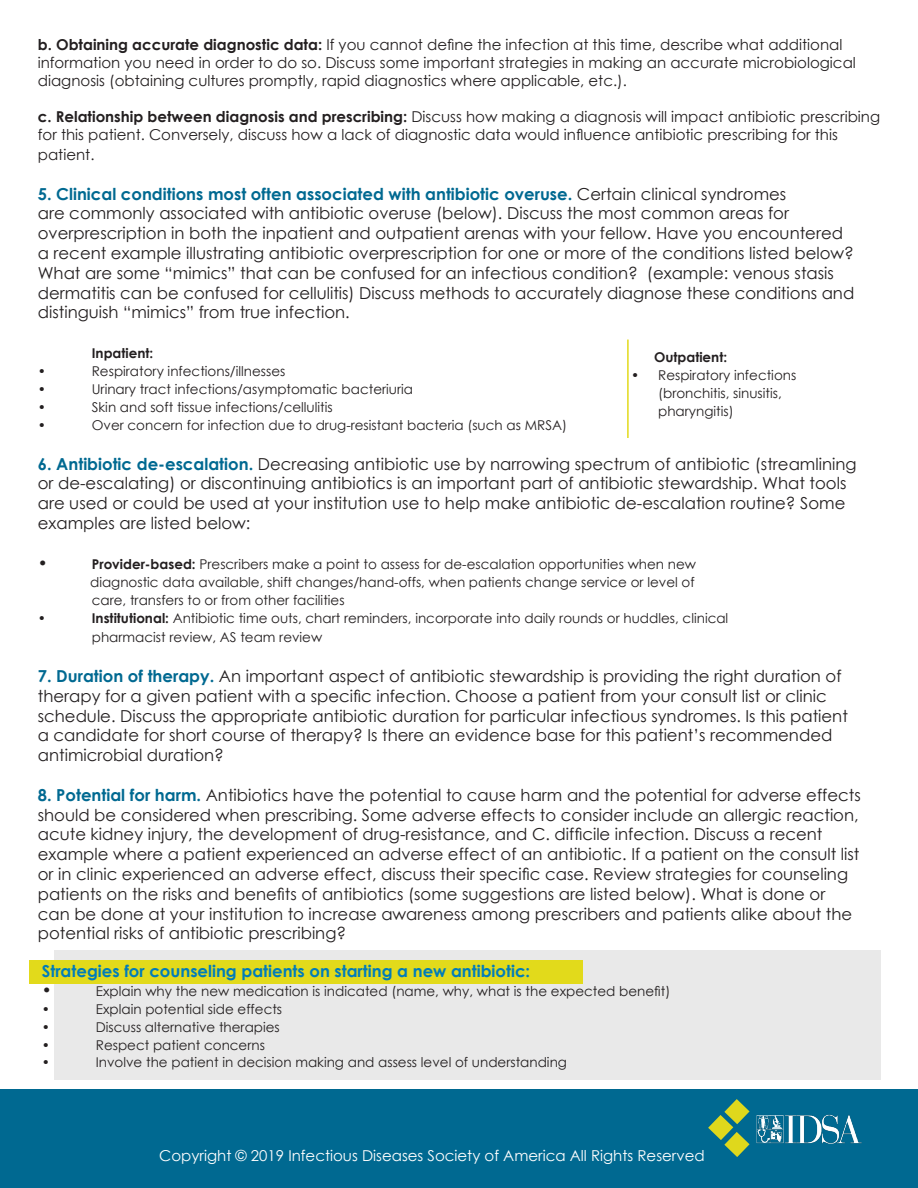
<style>
.page{position:relative;width:918px;height:1188px;background:#fff}
.page>*{position:absolute;margin:0;border:0;box-sizing:border-box;transform-origin:0 0}
.t1{font:16.5px/19.8px "Century Gothic";color:#231f20}
.t2{font:700 16.5px "Century Gothic";color:#007cba}
.t3{font:15px/18px "Century Gothic";color:#231f20}
.t4{font:15px "Century Gothic";color:#fff}
.t5{font:13.5px/18px "Century Gothic";color:#231f20}
.t6{font:700 13.5px "Century Gothic";color:#231f20}
.s1{font-weight:700}
.s2{font-weight:700;color:#006991}
</style>
<div class="page">
<div style="left:0;top:1090px;width:918px;height:98px;background:#006991"></div>
<svg style="left:708px;top:1099px;width:42px;height:58px"></svg>
<img style="left:756px;top:1114px;width:106px;height:30px">
<hr style="left:627px;top:340px;width:2px;height:98px;background:#e2da1b">
<div style="left:54px;top:950px;width:826px;height:130px;background:#e9e9e9"></div>
<div style="left:30px;top:960px;width:553px;height:23px;background:#e2da1b"></div>
<p class="t3" style="left:38px;top:36px;width:820px"><span class="s1">b. Obtaining accurate diagnostic data:</span> If you cannot define the infection at this time, describe what additional information you need in order to do so. Discuss some important strategies in making an accurate microbiological diagnosis (obtaining cultures promptly, rapid diagnostics where applicable, etc.).</p>
<p class="t3" style="left:38px;top:108px;width:844px"><span class="s1">c. Relationship between diagnosis and prescribing:</span> Discuss how making a diagnosis will impact antibiotic prescribing for this patient. Conversely, discuss how a lack of diagnostic data would influence antibiotic prescribing for this</p>
<p class="t3" style="left:38px;top:145px;width:58px">patient.</p>
<p class="t1" style="left:38px;top:184px;width:818px"><span class="s2">5. Clinical conditions most often associated with antibiotic overuse.</span> Certain clinical syndromes<br>are commonly associated with antibiotic overuse (below). Discuss the most common areas for overprescription in both the inpatient and outpatient arenas with your fellow. Have you encountered a recent example illustrating antibiotic overprescription for one or more of the conditions listed below?<br>What are some “mimics” that can be confused for an infectious condition? (example: venous stasis dermatitis can be confused for cellulitis) Discuss methods to accurately diagnose these conditions and distinguish “mimics” from true infection.</p>
<p class="t6" style="left:92px;top:343px;width:63px">Inpatient:</p>
<p class="t5" style="left:38px;top:362px;width:10px">•</p>
<p class="t5" style="left:92px;top:362px;width:195px">Respiratory infections/illnesses</p>
<p class="t5" style="left:38px;top:380px;width:10px">•</p>
<p class="t5" style="left:92px;top:380px;width:323px">Urinary tract infections/asymptomatic bacteriuria</p>
<p class="t5" style="left:38px;top:398px;width:10px">•</p>
<p class="t5" style="left:92px;top:398px;width:242px">Skin and soft tissue infections/cellulitis</p>
<p class="t5" style="left:38px;top:416px;width:10px">•</p>
<p class="t5" style="left:92px;top:416px;width:477px">Over concern for infection due to drug-resistant bacteria (such as MRSA)</p>
<p class="t1" style="left:38px;top:454px;width:820px"><span class="s2">6. Antibiotic de-escalation.</span> Decreasing antibiotic use by narrowing spectrum of antibiotic (streamlining or de-escalating) or discontinuing antibiotics is an important part of antibiotic stewardship. What tools are used or could be used at your institution use to help make antibiotic de-escalation routine? Some examples are listed below:</p>
<p class="t1" style="left:38px;top:553px;width:11px">•</p>
<p class="t5" style="left:90px;top:555px;width:607px;text-align:justify"><span class="s1">Provider-based:</span> Prescribers make a point to assess for de-escalation opportunities when new diagnostic data available, shift changes/hand-offs, when patients change service or level of care, transfers to or from other facilities</p>
<p class="t5" style="left:38px;top:609px;width:10px">•</p>
<p class="t5" style="left:92px;top:608px;width:638px;line-height:19.8px"><span class="s1">Institutional:</span> Antibiotic time outs, chart reminders, incorporate into daily rounds or huddles, clinical pharmacist review, AS team review</p>
<p class="t1" style="left:38px;top:666px;width:812px"><span class="s2">7. Duration of therapy.</span> An important aspect of antibiotic stewardship is providing the right duration of therapy for a given patient with a specific infection. Choose a patient from your consult list or clinic schedule. Discuss the appropriate antibiotic duration for particular infectious syndromes. Is this patient a candidate for short course of therapy? Is there an evidence base for this patient’s recommended antimicrobial duration?</p>
<p class="t1" style="left:38px;top:785px;width:824px"><span class="s2">8. Potential for harm.</span> Antibiotics have the potential to cause harm and the potential for adverse effects should be considered when prescribing. Some adverse effects to consider include an allergic reaction, acute kidney injury, the development of drug-resistance, and C. difficile infection. Discuss a recent example where a patient experienced an adverse effect of an antibiotic. If a patient on the consult list or in clinic experienced an adverse effect, discuss their specific case. Review strategies for counseling patients on the risks and benefits of antibiotics (some suggestions are listed below). What is done or can be done at your institution to increase awareness among prescribers and patients alike about the potential risks of antibiotic prescribing?</p>
<p class="t6" style="left:654px;top:347px;width:75px">Outpatient:</p>
<p class="t5" style="left:658px;top:366px;width:140px;text-indent:-27px">• Respiratory infections (bronchitis, sinusitis, pharyngitis)</p>
<p class="t2" style="left:42px;top:958px;width:490px">Strategies for counseling patients on starting a new antibiotic:</p>
<p class="t1" style="left:42px;top:980px;width:11px">•</p>
<p class="t5" style="left:96px;top:982px;width:576px">Explain why the new medication is indicated (name, why, what is the expected benefit)</p>
<p class="t5" style="left:42px;top:1000px;width:10px">•</p>
<p class="t5" style="left:96px;top:1000px;width:188px">Explain potential side effects</p>
<p class="t5" style="left:42px;top:1018px;width:10px">•</p>
<p class="t5" style="left:96px;top:1018px;width:185px">Discuss alternative therapies</p>
<p class="t5" style="left:42px;top:1036px;width:10px">•</p>
<p class="t5" style="left:96px;top:1036px;width:171px">Respect patient concerns</p>
<p class="t5" style="left:42px;top:1053px;width:10px">•</p>
<p class="t5" style="left:96px;top:1053px;width:473px">Involve the patient in decision making and assess level of understanding</p>
<p class="t4" style="left:159px;top:1145px;width:547px">Copyright © 2019 Infectious Diseases Society of America All Rights Reserved</p>
</div>
